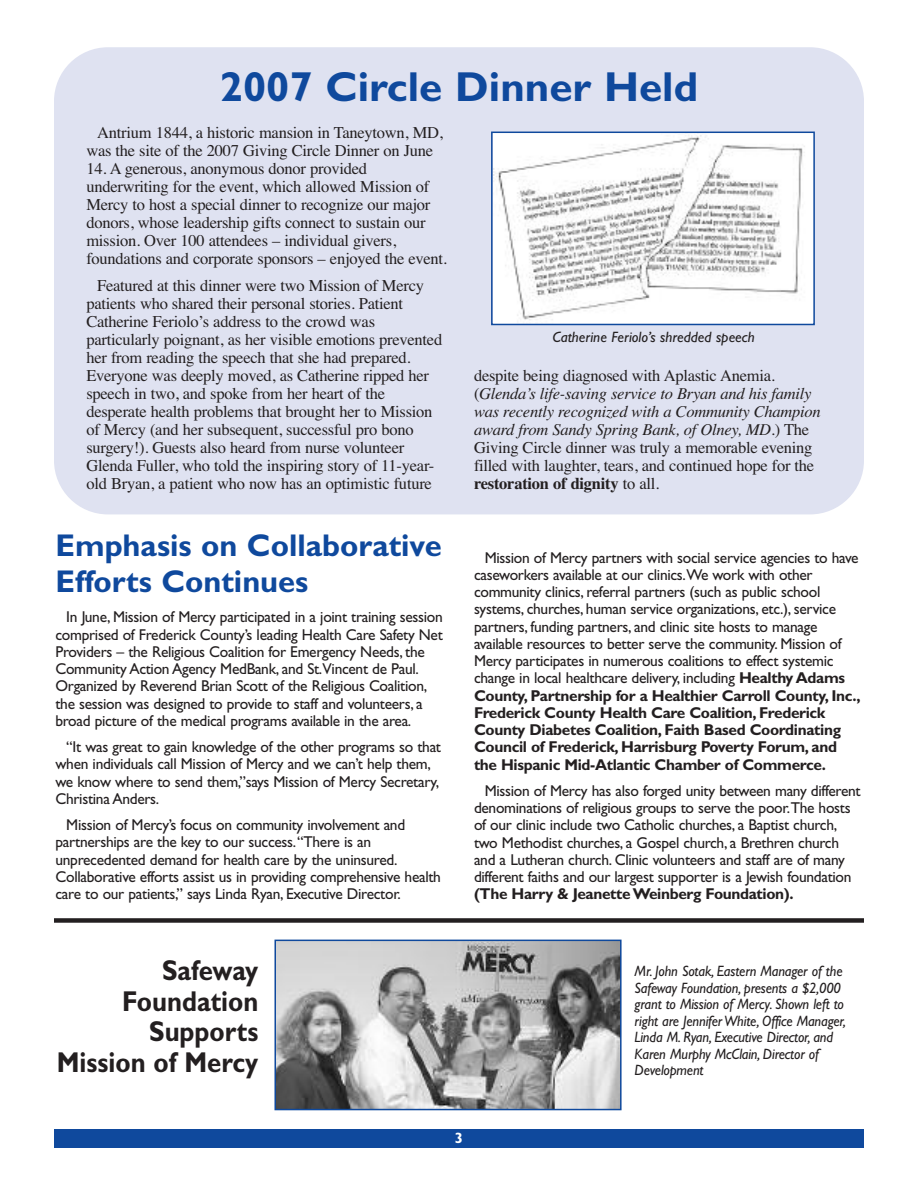
<style>
.page{position:relative;width:918px;height:1188px;background:#fff}
.page>*{position:absolute;margin:0;border:0;box-sizing:border-box;transform-origin:0 0}
.t1{font:700 42px "Gill Sans";color:#0f499d}
.t2{font:700 31.5px/36px "Gill Sans";color:#0f499d}
.t3{font:700 28.8px/30.6px "Gill Sans";color:#231f20;text-align:right;scale:.89 1}
.t4{font:16.5px/18px "Times";letter-spacing:-.015em;color:#231f20}
.t5{font:15.75px/17.2px "Gill Sans";letter-spacing:-.02em;color:#231f20}
.t6{font:700 15.75px "Gill Sans";letter-spacing:-.02em;color:#231f20}
.t7{font:italic 15px/16.5px "Gill Sans";letter-spacing:-.01em;color:#231f20;scale:.95 1}
.t8{font:italic 15px "Gill Sans";letter-spacing:-.01em;color:#231f20}
.t9{font:700 15px "Gill Sans";color:#fff}
.s1{font-style:italic}
.s2{font-weight:700}
</style>
<div class="page">
<div style="left:54px;top:47px;width:810px;height:467px;background:#dfe2f1;border-radius:54px"></div>
<div style="left:54px;top:1129px;width:810px;height:19px;background:#0f499d"></div>
<img style="left:277px;top:943px;width:342px;height:164px">
<div style="left:274px;top:940px;width:348px;height:170px;border:2px solid #0f499d"></div>
<div style="left:54px;top:918px;width:810px;height:5px;background:#231f20"></div>
<img style="left:494px;top:135px;width:318px;height:187px">
<div style="left:491px;top:132px;width:324px;height:193px;border:2px solid #0f499d"></div>
<h1 class="t1" style="left:220px;top:71px;width:480px">2007 Circle Dinner Held</h1>
<p class="t4" style="left:86px;top:123px;width:358px;text-indent:11px">Antrium 1844, a historic mansion in Taneytown, MD, was the site of the 2007 Giving Circle Dinner on June</p>
<p class="t4" style="left:86px;top:159px;width:362px">14. A generous, anonymous donor provided underwriting for the event, which allowed Mission of Mercy to host a special dinner to recognize our major donors, whose leadership gifts connect to sustain our mission. Over 100 attendees – individual givers, foundations and corporate sponsors – enjoyed the event.</p>
<p class="t4" style="left:86px;top:276px;width:357px;text-indent:11px">Featured at this dinner were two Mission of Mercy patients who shared their personal stories. Patient Catherine Feriolo’s address to the crowd was particularly poignant, as her visible emotions prevented her from reading the speech that she had prepared.<br>Everyone was deeply moved, as Catherine ripped her speech in two, and spoke from her heart of the desperate health problems that brought her to Mission of Mercy (and her subsequent, successful pro bono surgery!). Guests also heard from nurse volunteer Glenda Fuller, who told the inspiring story of 11-year&shy;old Bryan, a patient who now has an optimistic future</p>
<p class="t8" style="left:552px;top:332px;width:204px">Catherine Feriolo’s shredded speech</p>
<p class="t4" style="left:474px;top:366px;width:348px">despite being diagnosed with Aplastic Anemia. (<span class="s1">Glenda’s life-saving service to Bryan and his family was recently recognized with a Community Champion award from Sandy Spring Bank, of Olney, MD.</span>) The Giving Circle dinner was truly a memorable evening filled with laughter, tears, and continued hope for the <span class="s2">restoration of dignity</span> to all.</p>
<h2 class="t2" style="left:55px;top:530px;width:388px">Emphasis on Collaborative<br>Efforts Continues</h2>
<p class="t5" style="left:56px;top:610px;width:389px;text-indent:11px">In June, Mission of Mercy participated in a joint training session comprised of Frederick County’s leading Health Care Safety Net Providers – the Religious Coalition for Emergency Needs, the Community Action Agency MedBank, and St.Vincent de Paul.<br>Organized by Reverend Brian Scott of the Religious Coalition, the session was designed to provide to staff and volunteers, a broad picture of the medical programs available in the area.</p>
<p class="t5" style="left:56px;top:740px;width:387px;text-indent:11px">“It was great to gain knowledge of the other programs so that when individuals call Mission of Mercy and we can’t help them, we know where to send them,”says Mission of Mercy Secretary, Christina Anders.</p>
<p class="t5" style="left:56px;top:818px;width:387px;text-indent:11px">Mission of Mercy’s focus on community involvement and partnerships are the key to our success.“There is an unprecedented demand for health care by the uninsured.<br>Collaborative efforts assist us in providing comprehensive health care to our patients,” says Linda Ryan, Executive Director.</p>
<p class="t5" style="left:474px;top:550px;width:388px;text-indent:11px">Mission of Mercy partners with social service agencies to have caseworkers available at our clinics.We work with other community clinics, referral partners (such as public school systems, churches, human service organizations, etc.), service partners, funding partners, and clinic site hosts to manage available resources to better serve the community. Mission of Mercy participates in numerous coalitions to effect systemic change in local healthcare delivery, including <span class="s2">Healthy Adams County, Partnership for a Healthier Carroll County, Inc., Frederick County Health Care Coalition, Frederick County Diabetes Coalition, Faith Based Coordinating Council of Frederick, Harrisburg Poverty Forum, and the Hispanic Mid-Atlantic Chamber of Commerce.</span></p>
<p class="t5" style="left:474px;top:783px;width:388px;text-indent:11px">Mission of Mercy has also forged unity between many different denominations of religious groups to serve the poor.The hosts of our clinic include two Catholic churches, a Baptist church, two Methodist churches, a Gospel church, a Brethren church and a Lutheran church. Clinic volunteers and staff are of many different faiths and our largest supporter is a Jewish foundation</p>
<p class="t6" style="left:474px;top:888px;width:321px">(The Harry &amp; Jeanette Weinberg Foundation).</p>
<h3 class="t3" style="left:57px;top:958px;width:228px">Safeway<br>Foundation<br>Supports<br>Mission of Mercy</h3>
<p class="t9" style="left:455px;top:1133px;width:10px">3</p>
<p class="t7" style="left:635px;top:964px;width:224px">Mr. John Sotak, Eastern Manager of the Safeway Foundation, presents a $2,000 grant to Mission of Mercy. Shown left to right are JenniferWhite, Office Manager, Linda M. Ryan, Executive Director, and Karen Murphy McClain, Director of Development</p>
</div>
